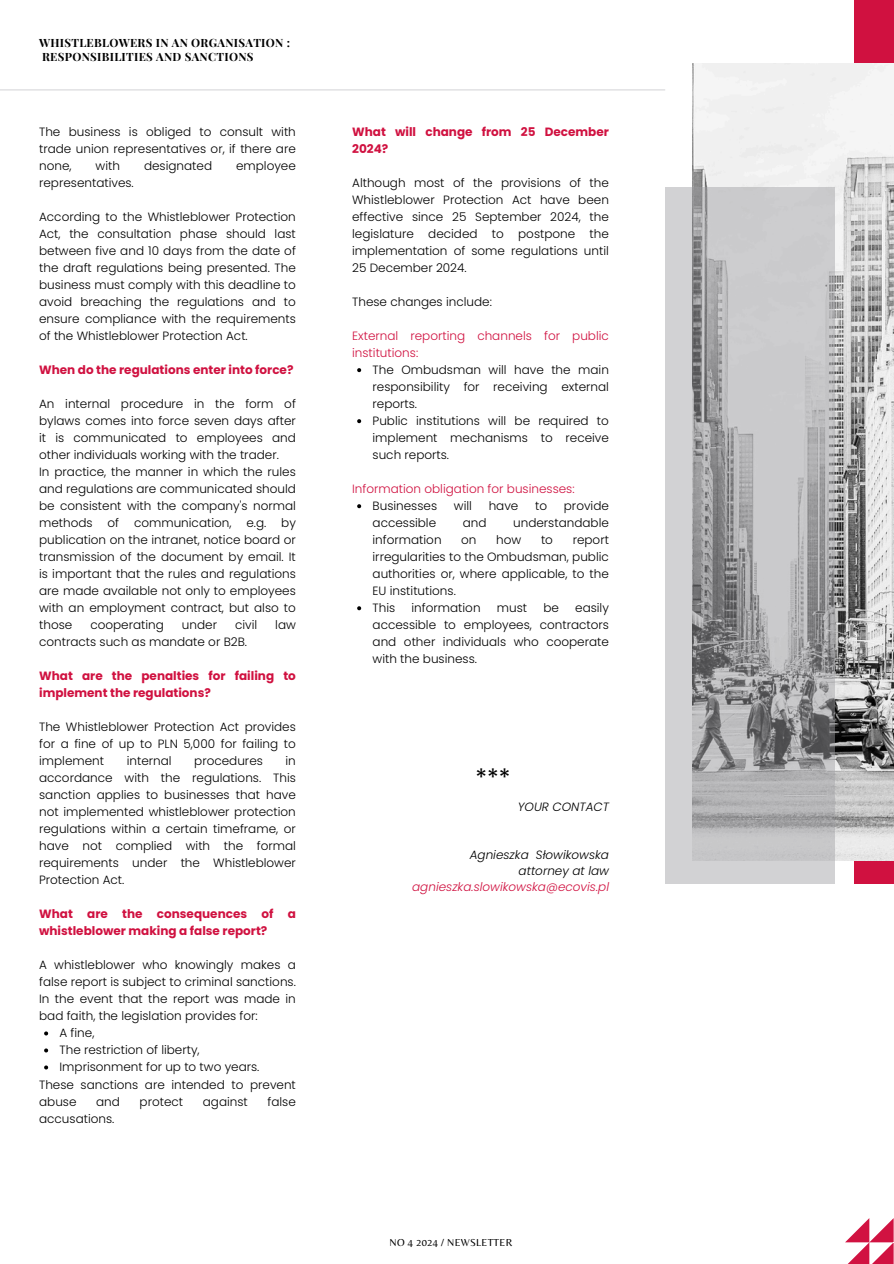
<style>
.page{position:relative;width:894px;height:1264px;background:#fff}
.page>*{position:absolute;margin:0;border:0;box-sizing:border-box;transform-origin:0 0}
.t1{font:24px "Poppins";color:#000}
.t2{font:300 12px/17px "Poppins";color:#000;text-align:justify}
.t3{font:700 12px/17px "Poppins";color:#d01140}
.t4{font:300 12px/17px "Poppins";color:#d01140}
.t5{font:italic 300 12px/16px "Poppins";color:#000;text-align:right}
.t6{font:700 11.4px/13.5px "Playfair Display";letter-spacing:.025em;color:#000}
.t7{font:10.5px "Belleza";letter-spacing:.025em;color:#000}
.s1{color:#d01140}
.s2{color:#d11241}
</style>
<div class="page">
<svg style="left:845px;top:1218px;width:48px;height:45px"></svg>
<hr style="left:0;top:89px;width:665px;height:1px;background:#d8d8da">
<div style="left:853px;top:0;width:40px;height:883px;background:#d01140"></div>
<img style="left:692px;top:63px;width:201px;height:797px">
<svg style="left:665px;top:187px;width:169px;height:696px"></svg>
<svg style="left:44px;top:1031px;width:4px;height:4px"></svg>
<svg style="left:44px;top:1048px;width:4px;height:4px"></svg>
<svg style="left:44px;top:1065px;width:4px;height:4px"></svg>
<svg style="left:357px;top:368px;width:4px;height:4px"></svg>
<svg style="left:357px;top:419px;width:4px;height:4px"></svg>
<svg style="left:357px;top:504px;width:4px;height:4px"></svg>
<svg style="left:357px;top:606px;width:4px;height:4px"></svg>
<h3 class="t6" style="left:39px;top:36px;width:252px">WHISTLEBLOWERS IN AN ORGANISATION :<br>RESPONSIBILITIES AND SANCTIONS</h3>
<h4 class="t2" style="left:39px;top:123px;width:258px">The business is obliged to consult with trade union representatives or, if there are none,</h4>
<h4 class="t2" style="left:96px;top:157px;width:26px">with</h4>
<h4 class="t2" style="left:144px;top:157px;width:70px">designated</h4>
<h4 class="t2" style="left:236px;top:157px;width:61px">employee</h4>
<h4 class="t2" style="left:39px;top:174px;width:96px">representatives.</h4>
<h4 class="t2" style="left:39px;top:208px;width:258px">According to the Whistleblower Protection Act, the consultation phase should last between five and 10 days from the date of the draft regulations being presented. The business must comply with this deadline to avoid breaching the regulations and to ensure compliance with the requirements of the Whistleblower Protection Act.</h4>
<h3 class="t3" style="left:39px;top:361px;width:256px">When do the regulations enter into force?</h3>
<h4 class="t2" style="left:39px;top:395px;width:258px;text-align:left">An internal procedure in the form of bylaws comes into force seven days after it is communicated to employees and other individuals working with the trader.<br>In practice, the manner in which the rules and regulations are communicated should be consistent with the company's normal methods of communication, e.g. by publication on the intranet, notice board or transmission of the document by email. It is important that the rules and regulations are made available not only to employees with an employment contract, but also to those</h4>
<h4 class="t2" style="left:90px;top:616px;width:75px">cooperating</h4>
<h4 class="t2" style="left:182px;top:616px;width:37px">under</h4>
<h4 class="t2" style="left:235px;top:616px;width:24px">civil</h4>
<h4 class="t2" style="left:275px;top:616px;width:22px">law</h4>
<h4 class="t2" style="left:39px;top:633px;width:209px">contracts such as mandate or B2B.</h4>
<h3 class="t3" style="left:39px;top:667px;width:258px">What are the penalties for failing to implement the regulations?</h3>
<h4 class="t2" style="left:39px;top:718px;width:258px">The Whistleblower Protection Act provides for a fine of up to PLN 5,000 for failing to implement</h4>
<h4 class="t2" style="left:39px;top:752px;width:258px;text-indent:246px">in accordance with the regulations. This sanction applies to businesses that have not implemented whistleblower protection regulations within a certain timeframe, or have not complied with the formal requirements under the Whistleblower Protection Act.</h4>
<h3 class="t3" style="left:39px;top:905px;width:258px">What are the consequences of a whistleblower making a false report?</h3>
<h4 class="t2" style="left:39px;top:956px;width:258px">A whistleblower who knowingly makes a false report is subject to criminal sanctions.<br>In the event that the report was made in bad faith, the legislation provides for:</h4>
<p class="t2" style="left:59px;top:1024px;width:36px">A fine,</p>
<p class="t2" style="left:59px;top:1041px;width:142px">The restriction of liberty,</p>
<p class="t2" style="left:59px;top:1058px;width:201px">Imprisonment for up to two years.</p>
<h4 class="t2" style="left:39px;top:1075px;width:258px">These sanctions are intended to prevent abuse</h4>
<h4 class="t2" style="left:127px;top:752px;width:46px">internal</h4>
<h4 class="t2" style="left:194px;top:752px;width:70px">procedures</h4>
<h4 class="t2" style="left:96px;top:1092px;width:25px">and</h4>
<h4 class="t2" style="left:140px;top:1092px;width:45px">protect</h4>
<h4 class="t2" style="left:203px;top:1092px;width:47px">against</h4>
<h4 class="t2" style="left:267px;top:1092px;width:30px">false</h4>
<h4 class="t2" style="left:39px;top:1109px;width:77px">accusations.</h4>
<h4 class="t3" style="left:352px;top:123px;width:258px">What will change from 25 December<br>2024?</h4>
<h4 class="t2" style="left:352px;top:174px;width:258px">Although most of the provisions of the Whistleblower Protection Act have been effective since 25 September 2024, the legislature decided to postpone the implementation of some regulations until 25 December 2024.</h4>
<h4 class="t2" style="left:352px;top:293px;width:141px">These changes include:</h4>
<p class="t4" style="left:352px;top:327px;width:258px">External reporting channels for public institutions:</p>
<p class="t2" style="left:372px;top:361px;width:238px">The Ombudsman will have the main responsibility for receiving external reports.</p>
<h4 class="t2" style="left:372px;top:412px;width:238px">Public institutions will be required to implement mechanisms to receive such reports.</h4>
<p class="t4" style="left:352px;top:480px;width:224px">Information obligation for businesses:</p>
<p class="t2" style="left:372px;top:497px;width:66px">Businesses</p>
<p class="t2" style="left:454px;top:497px;width:20px">will</p>
<p class="t2" style="left:488px;top:497px;width:31px">have</p>
<p class="t2" style="left:535px;top:497px;width:13px">to</p>
<p class="t2" style="left:563px;top:497px;width:47px">provide</p>
<p class="t2" style="left:372px;top:514px;width:65px">accessible</p>
<p class="t2" style="left:462px;top:514px;width:25px">and</p>
<p class="t2" style="left:513px;top:514px;width:97px">understandable</p>
<p class="t2" style="left:372px;top:531px;width:70px">information</p>
<p class="t2" style="left:461px;top:531px;width:17px">on</p>
<p class="t2" style="left:496px;top:531px;width:27px">how</p>
<p class="t2" style="left:541px;top:531px;width:13px">to</p>
<p class="t2" style="left:372px;top:531px;width:238px;text-indent:200px">report irregularities to the Ombudsman, public authorities or, where applicable, to the EU institutions.</p>
<p class="t2" style="left:372px;top:599px;width:24px">This</p>
<p class="t2" style="left:411px;top:599px;width:70px">information</p>
<p class="t2" style="left:496px;top:599px;width:32px">must</p>
<p class="t2" style="left:543px;top:599px;width:17px">be</p>
<p class="t2" style="left:372px;top:599px;width:238px;text-indent:202px">easily accessible to employees, contractors and other individuals who cooperate with the business.</p>
<h2 class="t1" style="left:475px;top:760px;width:36px">***</h2>
<h1 class="t5" style="left:517px;top:798px;width:93px">YOUR CONTACT</h1>
<p class="t5" style="left:412px;top:846px;width:198px">Agnieszka Słowikowska<br>attorney at law <span class="s1">agnieszka.slowikowska</span><span class="s2">@ecovis.pl</span></p>
<h4 class="t7" style="left:389px;top:1236px;width:124px">NO 4 2024 / NEWSLETTER</h4>
</div>
